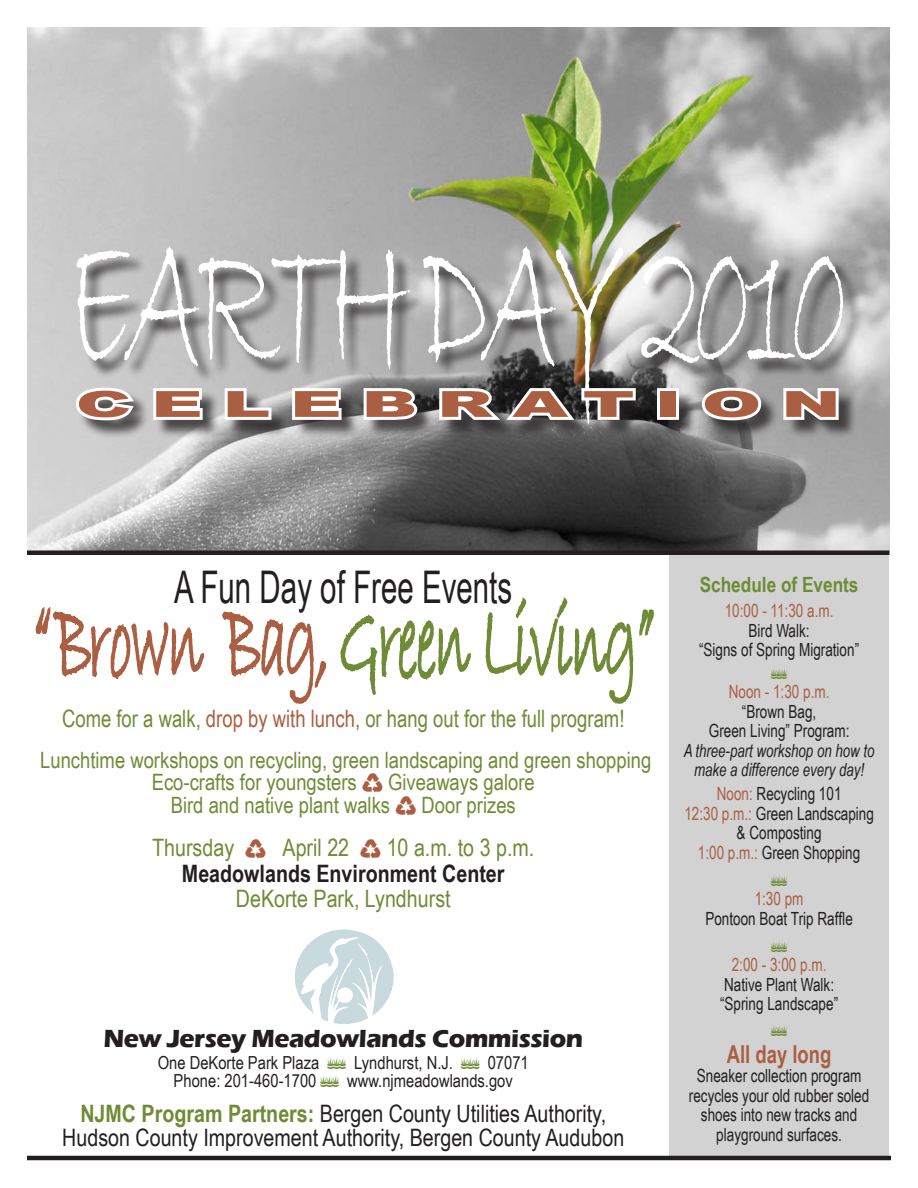
<style>
.page{position:relative;width:918px;height:1188px;background:#fff}
.page>*{position:absolute;margin:0;border:0;box-sizing:border-box;transform-origin:0 0}
.t1{font:201px "Bradley Hand ITC";letter-spacing:-.06em;color:#fff;scale:.54 1}
.t2{font:45px "Arial Narrow";color:#231f20;scale:.8 1}
.t3{font:900 36px "Arial";letter-spacing:.27em;color:#aa5f43;scale:2 1}
.t4{font:700 25.5px "Eras ITC";letter-spacing:-.02em;color:#231f20}
.t5{font:700 24.75px "Arial Narrow";color:#aa5f43;scale:.91 1}
.t6{font:24px "Arial Narrow";color:#231f20}
.t7{font:24px "Arial Narrow";color:#6f8b36;scale:.94 1}
.t8{font:24px "Arial Narrow";color:#6f8b36}
.t9{font:700 24px "Arial Narrow";color:#231f20}
.t10{font:22.5px/22.5px "Arial Narrow";color:#6f8b36}
.t11{font:700 21px "Arial Narrow";color:#6f8b36}
.t12{font:18.15px/19.5px "Arial Narrow";color:#231f20;text-align:center;scale:.91 1}
.t13{font:italic 18.15px/19.5px "Arial Narrow";color:#231f20;text-align:center;scale:.89 1}
.t14{font:18.15px "Arial Narrow";color:#aa5f43;scale:.91 1}
.t15{font:18px "Arial Narrow";color:#231f20}
.s1{color:#6f8b36}
.s2{color:#aa5f43}
.s3{font-weight:700;color:#6f8b36}
</style>
<div class="page">
<div style="left:669px;top:552px;width:220px;height:606px;background:#d2d2d2"></div>
<img style="left:27px;top:27px;width:862px;height:523px">
<div style="left:79px;top:248px;width:782px;height:193px;background:#231f20;opacity:.75"></div>
<div style="left:78px;top:390px;width:779px;height:48px;background:#231f20;opacity:.75"></div>
<svg style="left:150px;top:385px;width:56px;height:38px"></svg>
<svg style="left:222px;top:385px;width:52px;height:38px"></svg>
<svg style="left:289px;top:385px;width:56px;height:38px"></svg>
<svg style="left:361px;top:384px;width:61px;height:39px"></svg>
<div style="left:657px;top:388px;width:22px;height:32px;border:6px solid #fff"></div>
<svg style="left:699px;top:384px;width:67px;height:40px"></svg>
<svg style="left:780px;top:385px;width:62px;height:38px"></svg>
<svg style="left:293px;top:927px;width:103px;height:100px;fill:#c8dadd"></svg>
<img style="left:295px;top:929px;width:63px;height:85px">
<hr style="left:27px;top:1156px;width:864px;height:4px;background:#231f20">
<div style="left:27px;top:550px;width:863px;height:5px;background:#231f20"></div>
<svg style="left:73px;top:384px;width:66px;height:108px"></svg>
<svg style="left:35px;top:597px;width:619px;height:107px"></svg>
<svg style="left:433px;top:384px;width:206px;height:108px;background:#606060"></svg>
<p class="t1" style="left:68px;top:173px;width:1447px">EARTH DAY 2010</p>
<p class="t3" style="left:76px;top:378px;width:384px">CELEBRATION</p>
<p class="t2" style="left:174px;top:554px;width:424px">A Fun Day of Free Events</p>
<p class="t11" style="left:700px;top:569px;width:160px">Schedule of Events</p>
<p class="t14" style="left:725px;top:598px;width:121px">10:00 - 11:30 a.m.</p>
<p class="t12" style="left:749px;top:620px;width:69px">Bird Walk:</p>
<p class="t12" style="left:699px;top:640px;width:178px">“Signs of Spring Migration”</p>
<p class="t14" style="left:729px;top:679px;width:112px">Noon - 1:30 p.m<span class="s1">.</span></p>
<p class="t12" style="left:742px;top:701px;width:83px">“Brown Bag,</p>
<p class="t12" style="left:709px;top:721px;width:156px">Green Living” Program:</p>
<p class="t13" style="left:684px;top:740px;width:216px">A three-part workshop on how to make a difference every day!</p>
<p class="t12" style="left:717px;top:784px;width:139px"><span class="s2">Noon:</span> Recycling 101</p>
<p class="t12" style="left:684px;top:803px;width:210px"><span class="s2">12:30 p.m.:</span> Green Landscaping</p>
<p class="t12" style="left:737px;top:823px;width:95px">&amp; Composting</p>
<p class="t12" style="left:698px;top:842px;width:180px"><span class="s2">1:00 p.m.:</span> Green Shopping</p>
<p class="t14" style="left:755px;top:886px;width:55px">1:30 pm</p>
<p class="t12" style="left:705px;top:908px;width:164px">Pontoon Boat Trip Raffle</p>
<p class="t14" style="left:732px;top:952px;width:106px">2:00 - 3:00 p.m.</p>
<p class="t12" style="left:724px;top:974px;width:122px">Native Plant Walk:</p>
<p class="t12" style="left:720px;top:994px;width:131px">“Spring Landscape”</p>
<p class="t5" style="left:727px;top:1035px;width:116px">All day long</p>
<p class="t12" style="left:697px;top:1066px;width:182px">Sneaker collection program</p>
<p class="t12" style="left:689px;top:1085px;width:200px">recycles your old rubber soled shoes into new tracks and playground surfaces.</p>
<p class="t7" style="left:62px;top:701px;width:600px">Come for a walk, <span class="s2">drop by with lunch,</span> or hang out for the full program!</p>
<p class="t10" style="left:152px;top:748px;width:501px;text-indent:-112px">Lunchtime workshops on recycling, green landscaping and green shopping<br>Eco-crafts for youngsters</p>
<p class="t10" style="left:388px;top:770px;width:148px">Giveaways galore</p>
<p class="t10" style="left:171px;top:793px;width:221px">Bird and native plant walks</p>
<p class="t10" style="left:421px;top:793px;width:96px">Door prizes</p>
<p class="t8" style="left:152px;top:830px;width:84px">Thursday</p>
<p class="t8" style="left:283px;top:830px;width:68px">April 22</p>
<p class="t8" style="left:387px;top:830px;width:149px">10 a.m. to 3 p.m.</p>
<p class="t9" style="left:182px;top:855px;width:324px">Meadowlands Environment Center</p>
<p class="t8" style="left:236px;top:881px;width:216px">DeKorte Park, Lyndhurst</p>
<p class="t4" style="left:103px;top:1024px;width:481px">New Jersey Meadowlands Commission</p>
<p class="t15" style="left:158px;top:1050px;width:373px">One DeKorte Park Plaza <span class="s1">▼</span> Lyndhurst, N.J. <span class="s1">▼</span> 07071</p>
<p class="t15" style="left:174px;top:1068px;width:341px">Phone: 201-460-1700 <span class="s1">▼</span> www.njmeadowlands.gov</p>
<p class="t6" style="left:80px;top:1096px;width:527px"><span class="s3">NJMC Program Partners:</span> Bergen County Utilities Authority,</p>
<p class="t6" style="left:62px;top:1120px;width:564px">Hudson County Improvement Authority, Bergen County Audubon</p>
</div>
